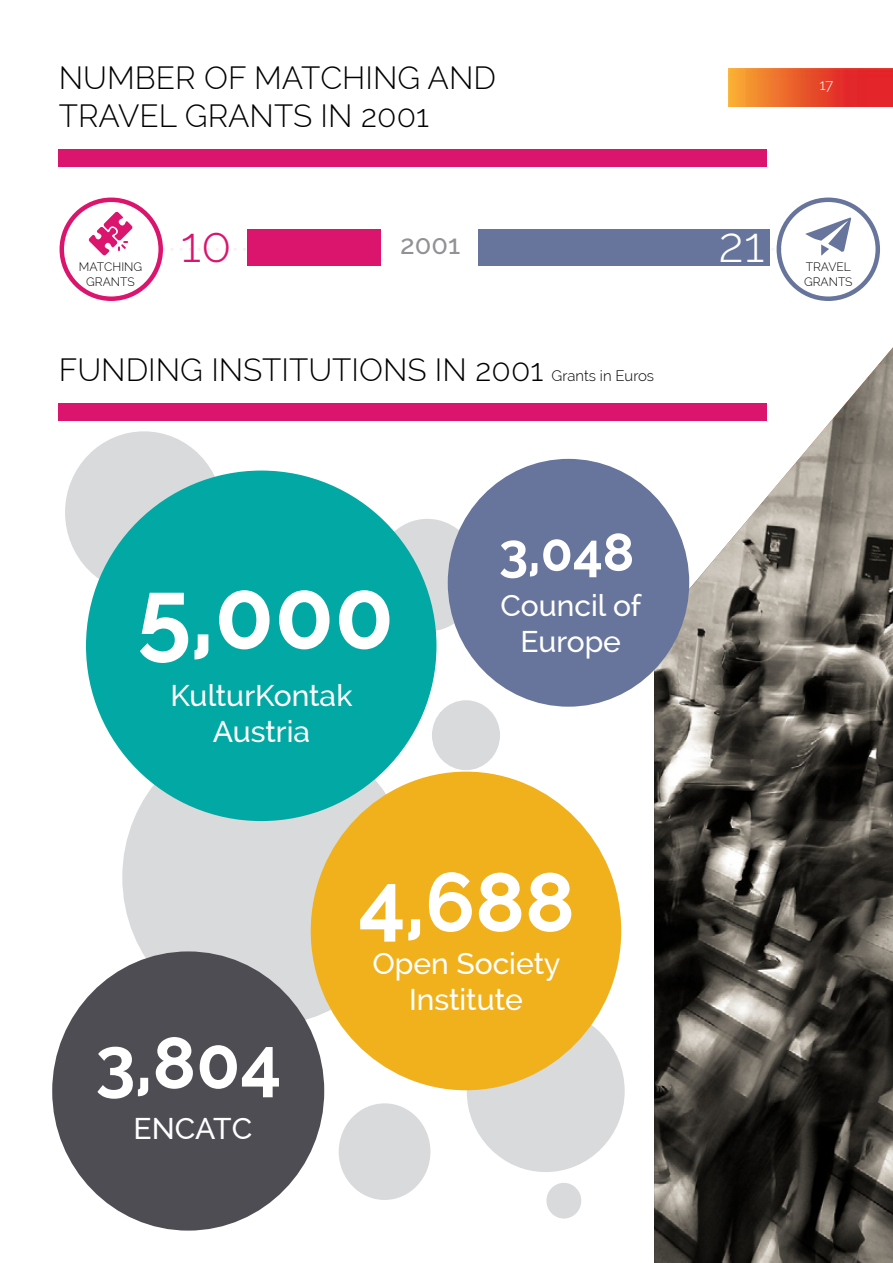
<style>
.page{position:relative;width:893px;height:1263px;background:#fff}
.page>*{position:absolute;margin:0;border:0;box-sizing:border-box;transform-origin:0 0}
.t1{font:700 97.5px "Raleway";color:#fff}
.t2{font:700 82.5px "Raleway";color:#fff}
.t3{font:700 72px "Raleway";color:#fff}
.t4{font:700 52.5px "Raleway";color:#fff}
.t5{font:300 49.5px "Raleway";color:#db156e}
.t6{font:300 49.5px "Raleway";color:#fff}
.t7{font:300 31.5px "Raleway";color:#000}
.t8{font:500 30px/36px "Raleway";color:#fff;text-align:center}
.t9{font:500 27px "Raleway";color:#929195}
.t10{font:300 15px "Raleway";color:#fff}
.t11{font:300 12px/14.4px "Raleway";color:#000}
.s1{font-size:15px}
</style>
<div class="page">
<img style="left:728px;top:69px;width:165px;height:37px">
<svg style="left:172px;top:248px;width:74px;height:3px"></svg>
<img style="left:654px;top:347px;width:239px;height:916px">
<div style="left:59px;top:149px;width:708px;height:18px;background:#db156e"></div>
<div style="left:59px;top:403px;width:708px;height:17px;background:#db156e"></div>
<svg style="left:805px;top:217px;width:46px;height:38px"></svg>
<svg style="left:89px;top:212px;width:44px;height:44px"></svg>
<div style="left:60px;top:198px;width:103px;height:103px;border:4px solid #db156e;border-radius:50%"></div>
<div style="left:777px;top:198px;width:103px;height:103px;border:4px solid #67759c;border-radius:50%"></div>
<div style="left:122px;top:729px;width:289px;height:296px;background:#d8dadb;border-radius:50%"></div>
<div style="left:432px;top:700px;width:68px;height:70px;background:#d8dadb;border-radius:50%"></div>
<div style="left:375px;top:519px;width:105px;height:112px;background:#d8dadb;border-radius:50%"></div>
<div style="left:65px;top:431px;width:158px;height:162px;background:#d8dadb;border-radius:50%"></div>
<div style="left:467px;top:1010px;width:158px;height:162px;background:#d8dadb;border-radius:50%"></div>
<div style="left:339px;top:1103px;width:91px;height:97px;background:#d8dadb;border-radius:50%"></div>
<div style="left:546px;top:1183px;width:35px;height:35px;background:#d8dadb;border-radius:50%"></div>
<div style="left:86px;top:471px;width:350px;height:350px;background:#02a8a4;border-radius:50%"></div>
<div style="left:311px;top:772px;width:310px;height:318px;background:#f0b11d;border-radius:50%"></div>
<div style="left:52px;top:951px;width:272px;height:279px;background:#4e4d53;border-radius:50%"></div>
<div style="left:448px;top:459px;width:241px;height:248px;background:#67759c;border-radius:50%"></div>
<div style="left:247px;top:230px;width:133px;height:36px;background:#db156e"></div>
<div style="left:478px;top:230px;width:292px;height:36px;background:#67759c"></div>
<p class="t7" style="left:59px;top:60px;width:439px">NUMBER OF MATCHING AND</p>
<p class="t7" style="left:59px;top:97px;width:372px">TRAVEL GRANTS IN 2001</p>
<p class="t10" style="left:819px;top:76px;width:16px">17</p>
<p class="t11" style="left:79px;top:260px;width:65px;text-align:center">MATCHING<br>GRANTS</p>
<h3 class="t5" style="left:181px;top:216px;width:52px">10</h3>
<p class="t9" style="left:400px;top:229px;width:61px">2001</p>
<h3 class="t6" style="left:718px;top:216px;width:48px">21</h3>
<p class="t7" style="left:59px;top:352px;width:597px">FUNDING INSTITUTIONS IN 2001 <span class="s1">Grants in Euros</span></p>
<p class="t11" style="left:804px;top:260px;width:50px">TRAVEL<br>GRANTS</p>
<h1 class="t1" style="left:137px;top:558px;width:259px">5,000</h1>
<p class="t8" style="left:171px;top:677px;width:183px">KulturKontak<br>Austria</p>
<h3 class="t4" style="left:499px;top:522px;width:137px">3,048</h3>
<p class="t8" style="left:500px;top:587px;width:143px">Council of<br>Europe</p>
<h2 class="t2" style="left:358px;top:855px;width:218px">4,688</h2>
<h3 class="t3" style="left:95px;top:1022px;width:187px">3,804</h3>
<p class="t8" style="left:133px;top:1110px;width:120px">ENCATC</p>
<p class="t8" style="left:372px;top:945px;width:189px">Open Society<br>Institute</p>
</div>
